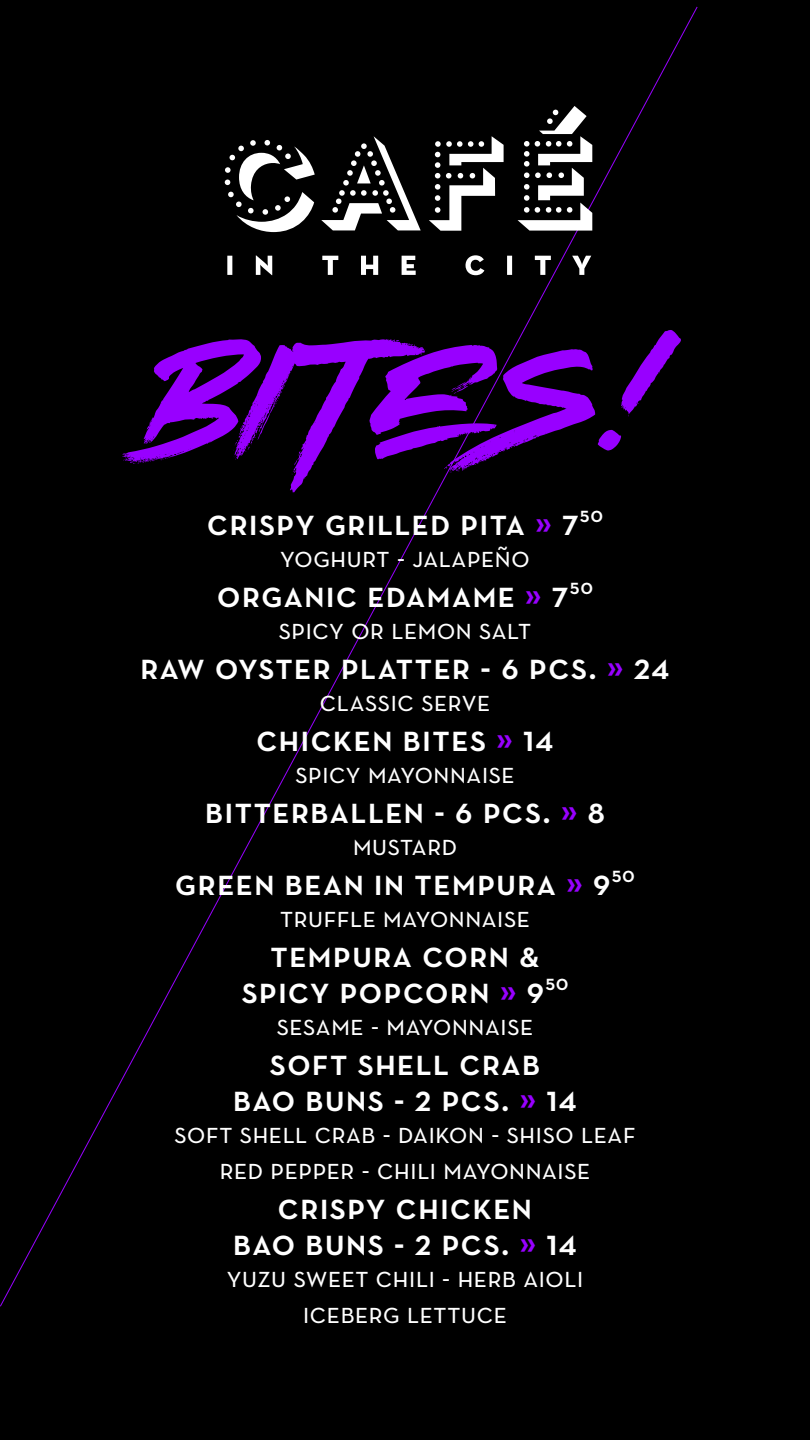
<style>
.page{position:relative;width:810px;height:1440px;background:#000}
.page>*{position:absolute;margin:0;border:0;box-sizing:border-box;transform-origin:0 0}
.t1{font:269.92px "Hyperwave One";color:#9800ff}
.t2{font:37.5px/36px "Neutra Text Demi SC";letter-spacing:.025em;color:#fff;text-align:center}
.t3{font:30px/36px "Neutra Text Book SC";color:#fff;text-align:center}
.s1{color:#9800ff}
</style>
<div class="page">
<svg style="left:225px;top:106px;width:367px;height:126px"></svg>
<svg style="left:227px;top:255px;width:364px;height:20px"></svg>
<h1 class="t1" style="left:150px;top:290px;width:512px">BITES!</h1>
<p class="t2" style="left:207px;top:503px;width:398px">crispy grilled pita <span class="s1">»</span> 7<sup>50</sup></p>
<p class="t3" style="left:280px;top:538px;width:252px">yoghurt - jalapeño</p>
<p class="t2" style="left:217px;top:575px;width:378px">organic edamame <span class="s1">»</span> 7<sup>50</sup></p>
<p class="t3" style="left:278px;top:610px;width:255px">spicy or lemon salt</p>
<p class="t2" style="left:140px;top:647px;width:531px">raw oyster platter - 6 pcs. <span class="s1">»</span> 24</p>
<p class="t3" style="left:320px;top:682px;width:172px">classic serve</p>
<p class="t2" style="left:256px;top:719px;width:299px">chicken bites <span class="s1">»</span> 14</p>
<p class="t3" style="left:295px;top:754px;width:221px">spicy mayonnaise</p>
<p class="t2" style="left:205px;top:791px;width:402px">bitterballen - 6 pcs. <span class="s1">»</span> 8</p>
<p class="t3" style="left:353px;top:826px;width:106px">mustard</p>
<p class="t2" style="left:175px;top:863px;width:462px">green bean in tempura <span class="s1">»</span> 9<sup>50</sup></p>
<p class="t3" style="left:280px;top:898px;width:252px">truffle mayonnaise</p>
<p class="t2" style="left:241px;top:935px;width:329px">tempura corn &amp; spicy popcorn <span class="s1">»</span> 9<sup>50</sup></p>
<p class="t3" style="left:277px;top:1006px;width:258px">sesame - mayonnaise</p>
<p class="t2" style="left:233px;top:1043px;width:346px">soft shell crab<br>bao buns - 2 pcs. <span class="s1">»</span> 14</p>
<p class="t3" style="left:174px;top:1114px;width:463px">soft shell crab - daikon - shiso leaf red pepper - chili mayonnaise</p>
<p class="t2" style="left:233px;top:1187px;width:346px">crispy chicken<br>bao buns - 2 pcs. <span class="s1">»</span> 14</p>
<p class="t3" style="left:226px;top:1258px;width:359px">yuzu sweet chili - herb aioli iceberg lettuce</p>
</div>
